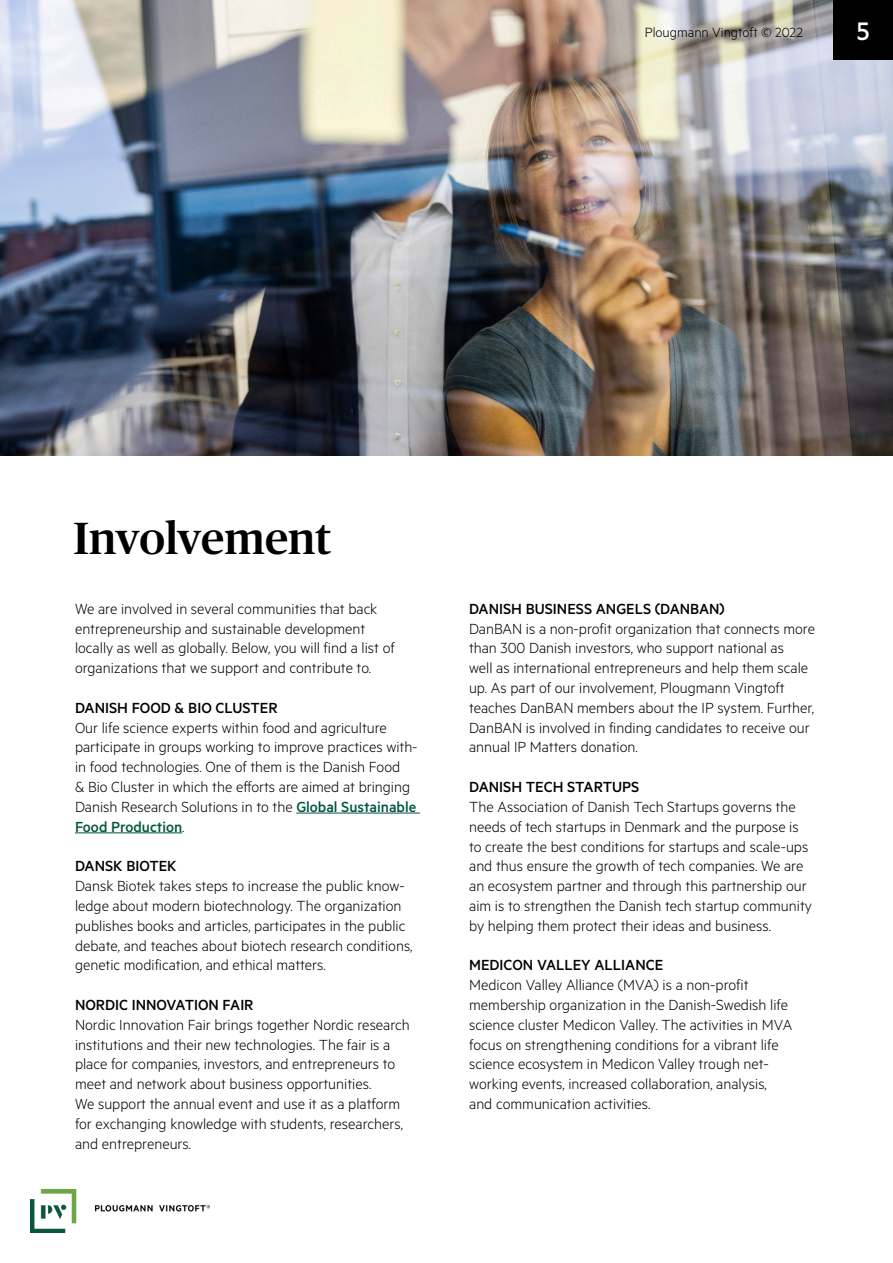
<style>
.page{position:relative;width:893px;height:1263px;background:#fff}
.page>*{position:absolute;margin:0;border:0;box-sizing:border-box;transform-origin:0 0}
.t1{font:500 45px "Publico Headline";color:#000}
.t2{font:500 28.5px "Metric";color:#fff}
.t3{font:300 16.5px/19.8px "Metric";color:#000}
.t4{font:500 16.5px "Metric";color:#000}
.t5{font:300 15px "Metric";color:#000}
.s1{font-weight:500;color:#005740}
</style>
<div class="page">
<img style="left:0;top:0;width:893px;height:455px">
<hr style="left:296px;top:813px;width:124px;height:1px;background:#005740">
<hr style="left:75px;top:833px;width:107px;height:1px;background:#005740">
<div style="left:833px;top:0;width:60px;height:59px;background:#000"></div>
<img style="left:30px;top:1189px;width:179px;height:44px">
<p class="t5" style="left:645px;top:23px;width:160px">Plougmann Vingtoft © 2022</p>
<p class="t2" style="left:857px;top:14px;width:14px">5</p>
<p class="t1" style="left:74px;top:507px;width:259px">Involvement</p>
<p class="t3" style="left:75px;top:598px;width:321px">We are involved in several communities that back entrepreneurship and sustainable development locally as well as globally. Below, you will find a list of organizations that we support and contribute to.</p>
<p class="t4" style="left:75px;top:698px;width:204px">DANISH FOOD &amp; BIO CLUSTER</p>
<p class="t3" style="left:75px;top:717px;width:344px">Our life science experts within food and agriculture participate in groups working to improve practices with&shy;in food technologies. One of them is the Danish Food<br>&amp; Bio Cluster in which the efforts are aimed at bringing Danish Research Solutions in to the <span class="s1">Global Sustainable Food Production</span>.</p>
<p class="t4" style="left:75px;top:856px;width:103px">DANSK BIOTEK</p>
<p class="t3" style="left:75px;top:875px;width:339px">Dansk Biotek takes steps to increase the public know&shy;ledge about modern biotechnology. The organization publishes books and articles, participates in the public debate, and teaches about biotech research conditions, genetic modification, and ethical matters.</p>
<p class="t4" style="left:75px;top:995px;width:180px">NORDIC INNOVATION FAIR</p>
<p class="t3" style="left:75px;top:1014px;width:336px">Nordic Innovation Fair brings together Nordic research institutions and their new technologies. The fair is a place for companies, investors, and entrepreneurs to meet and network about business opportunities.<br>We support the annual event and use it as a platform for exchanging knowledge with students, researchers, and entrepreneurs.</p>
<p class="t4" style="left:469px;top:599px;width:257px">DANISH BUSINESS ANGELS (DANBAN)</p>
<p class="t3" style="left:469px;top:618px;width:347px">DanBAN is a non-profit organization that connects more than 300 Danish investors, who support national as<br>well as international entrepreneurs and help them scale up. As part of our involvement, Plougmann Vingtoft teaches DanBAN members about the IP system. Further, DanBAN is involved in finding candidates to receive our annual IP Matters donation.</p>
<p class="t4" style="left:469px;top:777px;width:172px">DANISH TECH STARTUPS</p>
<p class="t3" style="left:469px;top:796px;width:344px">The Association of Danish Tech Startups governs the needs of tech startups in Denmark and the purpose is to create the best conditions for startups and scale-ups and thus ensure the growth of tech companies. We are an ecosystem partner and through this partnership our aim is to strengthen the Danish tech startup community by helping them protect their ideas and business.</p>
<p class="t4" style="left:469px;top:955px;width:196px">MEDICON VALLEY ALLIANCE</p>
<p class="t3" style="left:469px;top:974px;width:325px">Medicon Valley Alliance (MVA) is a non-profit membership organization in the Danish-Swedish life science cluster Medicon Valley. The activities in MVA focus on strengthening conditions for a vibrant life science ecosystem in Medicon Valley trough net&shy;working events, increased collaboration, analysis, and communication activities.</p>
</div>
